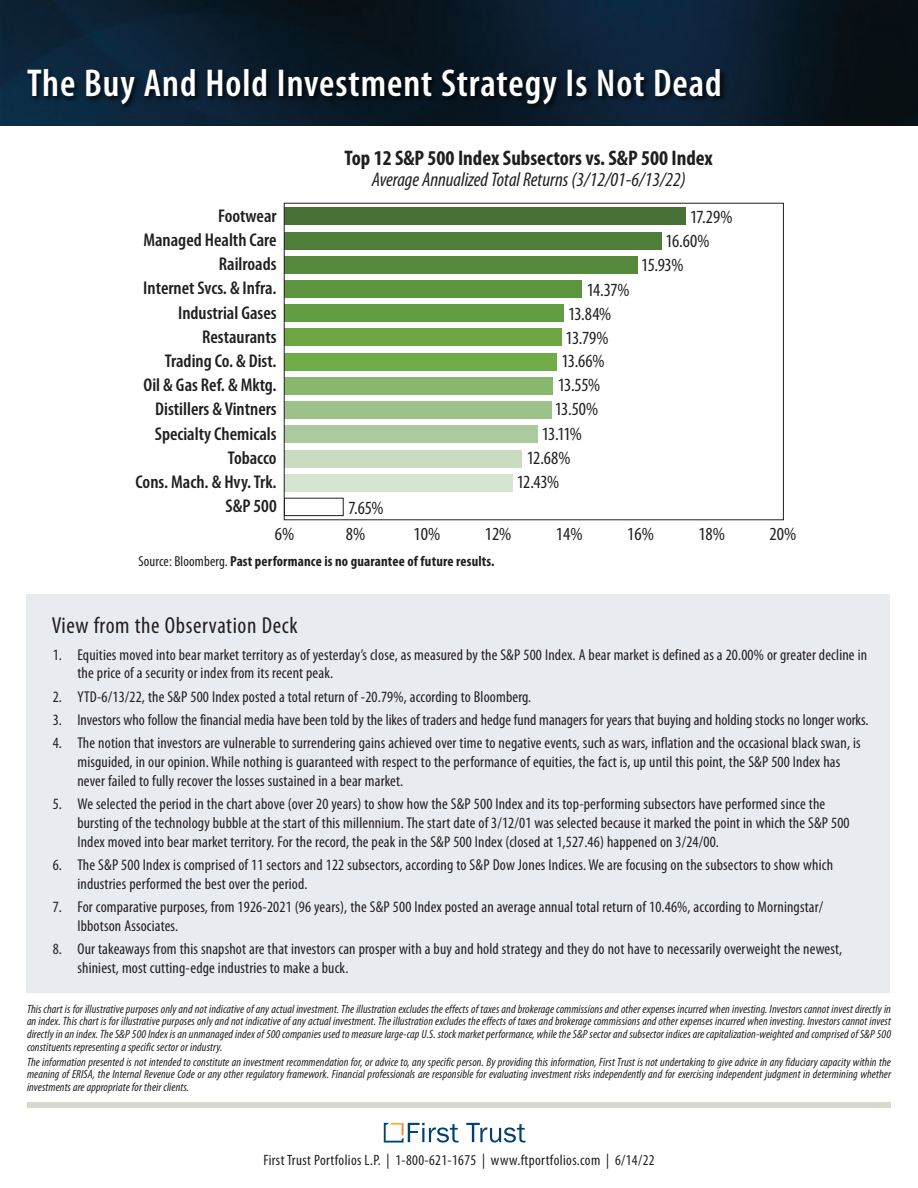
<style>
.page{position:relative;width:918px;height:1188px;background:#fff}
.page>*{position:absolute;margin:0;border:0;box-sizing:border-box;transform-origin:0 0}
.t1{font:600 condensed 39px "Myriad Pro";letter-spacing:.025em;color:#fff}
.t2{font:condensed 23.25px "Myriad Pro";letter-spacing:.025em;color:#231f20}
.t3{font:700 condensed 21.15px "Myriad Pro";color:#211e1e}
.t4{font:italic condensed 19.8px "Myriad Pro";color:#211e1e}
.t5{font:condensed 18.6px "Myriad Pro";letter-spacing:-.03em;color:#211e1e}
.t6{font:600 condensed 18.45px "Myriad Pro";color:#211e1e}
.t7{font:condensed 18.45px "Myriad Pro";color:#211e1e}
.t8{font:condensed 15.75px/18.9px "Myriad Pro";letter-spacing:.01em;color:#231f20}
.t9{font:condensed 15px "Myriad Pro";letter-spacing:.025em;color:#231f20}
.t10{font:700 condensed 14.55px "Myriad Pro";letter-spacing:.01em;color:#211e1e}
.t11{font:italic condensed 12px/12.8px "Myriad Pro";letter-spacing:.01em;color:#231f20;text-align:justify}
.s1{font-weight:400}
</style>
<div class="page">
<div style="left:284px;top:208px;width:402px;height:17px;background:#487235"></div>
<div style="left:284px;top:232px;width:378px;height:17px;background:#4e7e39"></div>
<div style="left:284px;top:256px;width:354px;height:18px;background:#558a3d"></div>
<div style="left:284px;top:280px;width:298px;height:18px;background:#5d9440"></div>
<div style="left:284px;top:305px;width:280px;height:17px;background:#629d41"></div>
<div style="left:284px;top:329px;width:278px;height:17px;background:#6ba642"></div>
<div style="left:284px;top:353px;width:273px;height:17px;background:#70ad46"></div>
<div style="left:284px;top:377px;width:269px;height:18px;background:#87b86d"></div>
<div style="left:284px;top:401px;width:267px;height:18px;background:#9bc288"></div>
<div style="left:284px;top:426px;width:254px;height:17px;background:#abca9d"></div>
<div style="left:284px;top:450px;width:238px;height:17px;background:#c9dcc2"></div>
<div style="left:284px;top:474px;width:229px;height:17px;background:#d4e4d0"></div>
<div style="left:284px;top:498px;width:59px;height:18px;border:1px solid #231f20"></div>
<div style="left:284px;top:203px;width:500px;height:317px;border:1px solid #231f20"></div>
<img style="left:0;top:0;width:918px;height:126px">
<svg style="left:466px;top:1123px;width:60px;height:20px"></svg>
<svg style="left:384px;top:1123px;width:75px;height:20px"></svg>
<div style="left:27px;top:1102px;width:864px;height:6px;background:#dad8ca"></div>
<img style="left:21px;top:3px;width:811px;height:113px">
<div style="left:26px;top:594px;width:864px;height:398px;background:#e8ecf1"></div>
<p class="t1" style="left:27px;top:69px;width:696px">The Buy And Hold Investment Strategy Is Not Dead</p>
<p class="t3" style="left:344px;top:150px;width:370px">Top 12 S&amp;P 500 Index Subsectors vs. S&amp;P 500 Index</p>
<p class="t4" style="left:372px;top:172px;width:316px">Average Annualized Total Returns (3/12/01-6/13/22)</p>
<p class="t6" style="left:218px;top:209px;width:60px">Footwear</p>
<p class="t5" style="left:690px;top:206px;width:44px">17.29%</p>
<p class="t5" style="left:666px;top:230px;width:45px">16.60%</p>
<p class="t5" style="left:641px;top:254px;width:44px">15.93%</p>
<p class="t5" style="left:587px;top:278px;width:44px">14.37%</p>
<p class="t5" style="left:568px;top:302px;width:45px">13.84%</p>
<p class="t5" style="left:566px;top:327px;width:44px">13.79%</p>
<p class="t5" style="left:561px;top:350px;width:45px">13.66%</p>
<p class="t5" style="left:558px;top:374px;width:44px">13.55%</p>
<p class="t5" style="left:555px;top:398px;width:45px">13.50%</p>
<p class="t5" style="left:542px;top:422px;width:42px">13.11%</p>
<p class="t5" style="left:527px;top:446px;width:45px">12.68%</p>
<p class="t5" style="left:517px;top:471px;width:44px">12.43%</p>
<p class="t5" style="left:349px;top:496px;width:37px">7.65%</p>
<p class="t6" style="left:143px;top:233px;width:135px">Managed Health Care</p>
<p class="t6" style="left:219px;top:257px;width:59px">Railroads</p>
<p class="t6" style="left:143px;top:282px;width:135px">Internet Svcs. &amp; Infra.</p>
<p class="t6" style="left:178px;top:306px;width:100px">Industrial Gases</p>
<p class="t6" style="left:202px;top:330px;width:76px">Restaurants</p>
<p class="t6" style="left:165px;top:354px;width:114px">Trading Co. &amp; Dist.</p>
<p class="t6" style="left:144px;top:378px;width:135px">Oil &amp; Gas Ref. &amp; Mktg.</p>
<p class="t6" style="left:155px;top:403px;width:123px">Distillers &amp; Vintners</p>
<p class="t6" style="left:155px;top:427px;width:123px">Specialty Chemicals</p>
<p class="t6" style="left:228px;top:451px;width:50px">Tobacco</p>
<p class="t6" style="left:136px;top:475px;width:143px">Cons. Mach. &amp; Hvy. Trk.</p>
<p class="t6" style="left:226px;top:499px;width:53px">S&amp;P 500</p>
<p class="t7" style="left:275px;top:523px;width:21px">6%</p>
<p class="t7" style="left:346px;top:523px;width:21px">8%</p>
<p class="t7" style="left:414px;top:523px;width:28px">10%</p>
<p class="t7" style="left:485px;top:523px;width:28px">12%</p>
<p class="t7" style="left:556px;top:523px;width:28px">14%</p>
<p class="t7" style="left:627px;top:523px;width:28px">16%</p>
<p class="t7" style="left:698px;top:523px;width:28px">18%</p>
<p class="t7" style="left:770px;top:523px;width:28px">20%</p>
<p class="t10" style="left:138px;top:556px;width:358px"><span class="s1">Source: Bloomberg.</span> Past performance is no guarantee of future results.</p>
<p class="t2" style="left:52px;top:617px;width:247px">View from the Observation Deck</p>
<p class="t8" style="left:77px;top:646px;width:791px;text-indent:-25px">1. Equities moved into bear market territory as of yesterday’s close, as measured by the S&amp;P 500 Index. A bear market is defined as a 20.00% or greater decline in the price of a security or index from its recent peak.</p>
<p class="t8" style="left:53px;top:688px;width:480px">2. YTD-6/13/22, the S&amp;P 500 Index posted a total return of -20.79%, according to Bloomberg.</p>
<p class="t8" style="left:53px;top:712px;width:817px">3. Investors who follow the financial media have been told by the likes of traders and hedge fund managers for years that buying and holding stocks no longer works.</p>
<p class="t8" style="left:77px;top:735px;width:785px;text-indent:-25px">4. The notion that investors are vulnerable to surrendering gains achieved over time to negative events, such as wars, inflation and the occasional black swan, is misguided, in our opinion. While nothing is guaranteed with respect to the performance of equities, the fact is, up until this point, the S&amp;P 500 Index has never failed to fully recover the losses sustained in a bear market.</p>
<p class="t8" style="left:77px;top:796px;width:774px;text-indent:-25px">5. We selected the period in the chart above (over 20 years) to show how the S&amp;P 500 Index and its top-performing subsectors have performed since the bursting of the technology bubble at the start of this millennium. The start date of 3/12/01 was selected because it marked the point in which the S&amp;P 500<br>Index moved into bear market territory. For the record, the peak in the S&amp;P 500 Index (closed at 1,527.46) happened on 3/24/00.</p>
<p class="t8" style="left:77px;top:857px;width:757px;text-indent:-25px">6. The S&amp;P 500 Index is comprised of 11 sectors and 122 subsectors, according to S&amp;P Dow Jones Indices. We are focusing on the subsectors to show which industries performed the best over the period.</p>
<p class="t8" style="left:53px;top:899px;width:772px">7. For comparative purposes, from 1926-2021 (96 years), the S&amp;P 500 Index posted an average annual total return of 10.46%, according to Morningstar/</p>
<p class="t8" style="left:77px;top:918px;width:102px">Ibbotson Associates.</p>
<p class="t8" style="left:77px;top:941px;width:766px;text-indent:-25px">8. Our takeaways from this snapshot are that investors can prosper with a buy and hold strategy and they do not have to necessarily overweight the newest, shiniest, most cutting-edge industries to make a buck.</p>
<p class="t11" style="left:27px;top:1003px;width:866px">This chart is for illustrative purposes only and not indicative of any actual investment. The illustration excludes the effects of taxes and brokerage commissions and other expenses incurred when investing. Investors cannot invest directly in an index. This chart is for illustrative purposes only and not indicative of any actual investment. The illustration excludes the effects of taxes and brokerage commissions and other expenses incurred when investing. Investors cannot invest directly in an index. The S&amp;P 500 Index is an unmanaged index of 500 companies used to measure large-cap U.S. stock market performance, while the S&amp;P sector and subsector indices are capitalization-weighted and comprised of S&amp;P 500 constituents representing a specific sector or industry.</p>
<p class="t11" style="left:27px;top:1056px;width:866px">The information presented is not intended to constitute an investment recommendation for, or advice to, any specific person. By providing this information, First Trust is not undertaking to give advice in any fiduciary capacity within the meaning of ERISA, the Internal Revenue Code or any other regulatory framework. Financial professionals are responsible for evaluating investment risks independently and for exercising independent judgment in determining whether investments are appropriate for their clients.</p>
<p class="t9" style="left:263px;top:1155px;width:393px">First Trust Portfolios L.P. | 1-800-621-1675 | www.ftportfolios.com | 6/14/22</p>
</div>
